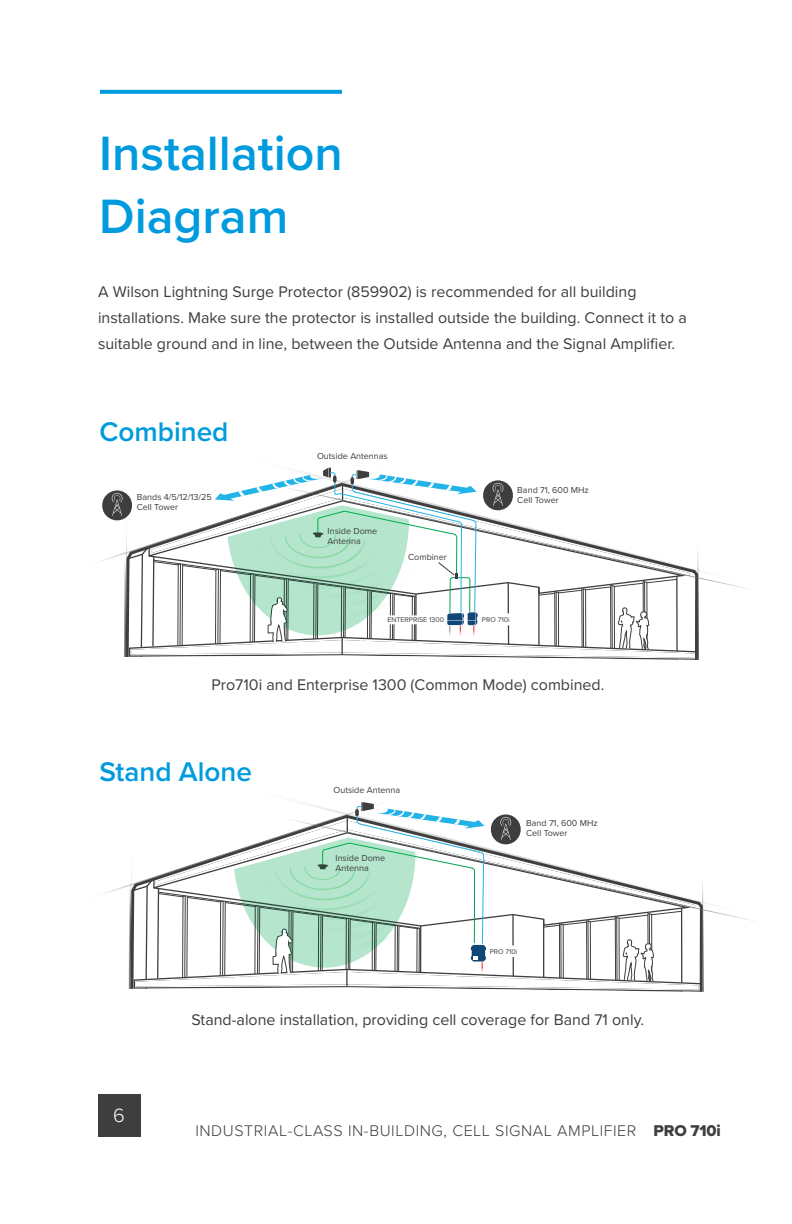
<style>
.page{position:relative;width:792px;height:1224px;background:#fff}
.page>*{position:absolute;margin:0;border:0;box-sizing:border-box;transform-origin:0 0}
.t1{font:600 50px "Proxima Nova";color:#009bde}
.t2{font:600 28px "Proxima Nova";color:#009bde}
.t3{font:300 20px "Proxima Nova";color:#fff}
.t4{font:16px/26px "Proxima Nova";color:#3e3e3f}
.t5{font:300 16px "Proxima Nova";letter-spacing:.035em;color:#3e3e3f}
.t6{font:9px "Proxima Nova";color:#3e3e3f}
.t7{font:7px "Proxima Nova";color:#3e3e3f}
.s1{font-family:"Proxima Nova Extrabld";font-weight:400;font-size:16.2px}
</style>
<div class="page">
<div style="left:98px;top:1094px;width:42px;height:43px;background:#3e3e3f"></div>
<svg style="left:105px;top:802px;width:599px;height:190px"></svg>
<svg style="left:100px;top:467px;width:599px;height:193px"></svg>
<svg style="left:100px;top:90px;width:242px;height:4px"></svg>
<p class="t1" style="left:99px;top:116px;width:245px">Installation</p>
<p class="t1" style="left:99px;top:179px;width:191px">Diagram</p>
<p class="t4" style="left:98px;top:278px;width:590px">A Wilson Lightning Surge Protector (859902) is recommended for all building installations. Make sure the protector is installed outside the building. Connect it to a suitable ground and in line, between the Outside Antenna and the Signal Amplifier.</p>
<p class="t2" style="left:99px;top:410px;width:131px">Combined</p>
<p class="t6" style="left:137px;top:490px;width:77px">Bands 4/5/12/13/25</p>
<p class="t6" style="left:137px;top:500px;width:43px">Cell Tower</p>
<p class="t6" style="left:317px;top:449px;width:72px">Outside Antennas</p>
<p class="t6" style="left:328px;top:524px;width:51px">Inside Dome</p>
<p class="t6" style="left:328px;top:534px;width:35px">Antenna</p>
<p class="t6" style="left:408px;top:551px;width:40px">Combiner</p>
<p class="t6" style="left:517px;top:483px;width:73px">Band 71, 600 MHz</p>
<p class="t6" style="left:517px;top:493px;width:43px">Cell Tower</p>
<p class="t7" style="left:388px;top:615px;width:58px">ENTERPRISE 1300</p>
<p class="t7" style="left:482px;top:614px;width:29px">PRO 710i</p>
<p class="t4" style="left:211px;top:671px;width:394px">Pro710i and Enterprise 1300 (Common Mode) combined.</p>
<p class="t2" style="left:99px;top:751px;width:154px">Stand Alone</p>
<p class="t6" style="left:334px;top:783px;width:68px">Outside Antenna</p>
<p class="t6" style="left:336px;top:851px;width:51px">Inside Dome</p>
<p class="t6" style="left:336px;top:861px;width:35px">Antenna</p>
<p class="t6" style="left:526px;top:816px;width:73px">Band 71, 600 MHz</p>
<p class="t6" style="left:526px;top:826px;width:43px">Cell Tower</p>
<p class="t7" style="left:490px;top:946px;width:29px">PRO 710i</p>
<p class="t3" style="left:113px;top:1101px;width:13px">6</p>
<p class="t4" style="left:192px;top:1006px;width:454px">Stand-alone installation, providing cell coverage for Band 71 only.</p>
<p class="t5" style="left:195px;top:1119px;width:527px">INDUSTRIAL-CLASS IN-BUILDING, CELL SIGNAL AMPLIFIER <span class="s1">PRO 710i</span></p>
</div>
